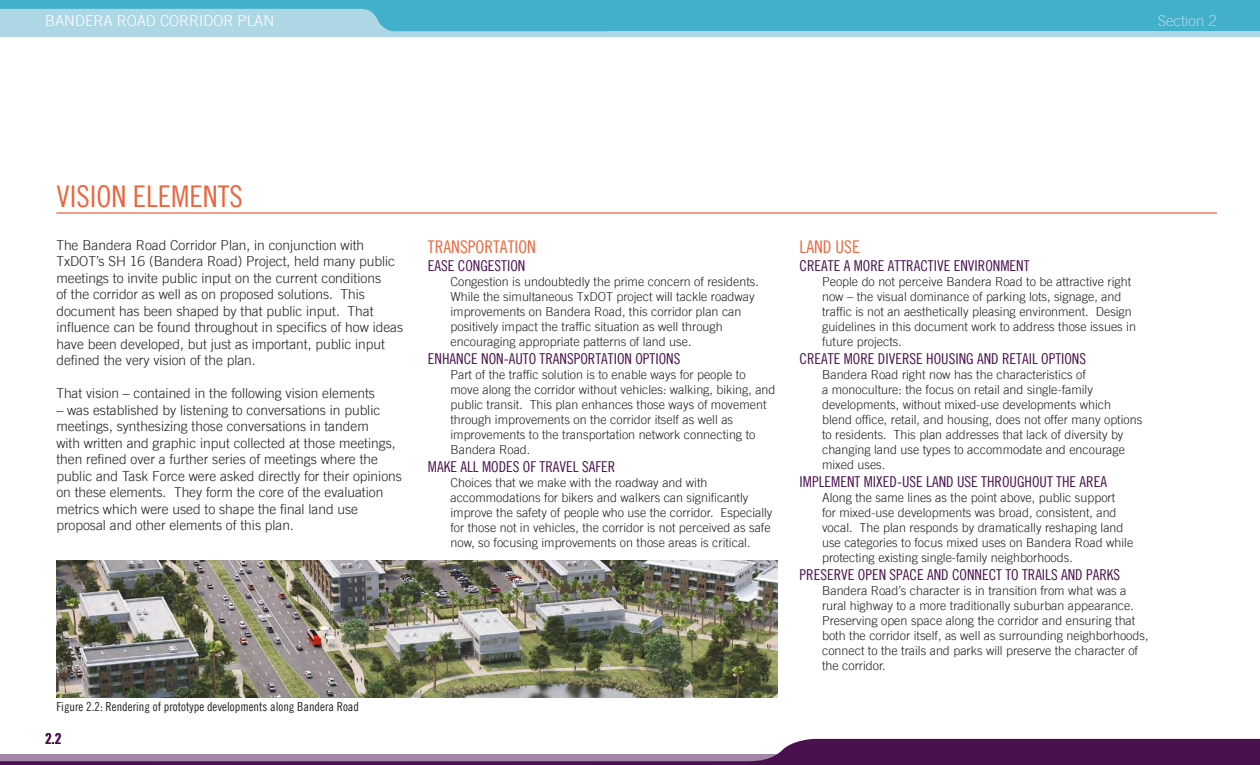
<style>
.page{position:relative;width:1260px;height:765px;background:#fff}
.page>*{position:absolute;margin:0;border:0;box-sizing:border-box;transform-origin:0 0}
.Header_Style_1{font:30px "Trade Gothic Cond Eighteen";color:#eb663e}
.Header_Style_2{font:17.5px "Trade Gothic Cond Eighteen";color:#eb663e}
.Header_Style_3{font:15px "Trade Gothic Cond Eighteen";color:#49114e}
.t1{font:300 15px "Trade Gothic LT";color:#fff}
.t2{font:300 15px "Trade Gothic LT";color:#add7e5}
.t3{font:15px "Trade Gothic Bold Cond Twenty";color:#49114e}
.t4{font:300 13.75px/16.5px "Trade Gothic LT";color:#231f20}
.t5{font:300 12.5px/15px "Trade Gothic LT";color:#231f20}
.Image_Caption{font:12.5px "Trade Gothic Cond Eighteen";color:#231f20}
</style>
<div class="page">
<svg style="left:0;top:739px;width:1260px;height:26px"></svg>
<div style="left:0;top:0;width:1260px;height:37px;background:#add7e5"></div>
<svg style="left:0;top:0;width:608px;height:31px"></svg>
<div style="left:608px;top:0;width:652px;height:31px;background:#43b0cb"></div>
<hr style="left:56px;top:212px;width:1161px;height:2px;background:#eb663e">
<img style="left:56px;top:561px;width:721px;height:137px">
<p class="t1" style="left:45px;top:11px;width:231px">BANDERA ROAD CORRIDOR PLAN</p>
<p class="t2" style="left:1158px;top:11px;width:61px">Section 2</p>
<p class="Header_Style_1" style="left:56px;top:178px;width:188px">VISION ELEMENTS</p>
<p class="t4" style="left:56px;top:237px;width:348px">The Bandera Road Corridor Plan, in conjunction with TxDOT’s SH 16 (Bandera Road) Project, held many public meetings to invite public input on the current conditions<br>of the corridor as well as on proposed solutions. This document has been shaped by that public input. That influence can be found throughout in specifics of how ideas have been developed, but just as important, public input defined the very vision of the plan.</p>
<p class="t4" style="left:56px;top:385px;width:320px">That vision – contained in the following vision elements</p>
<p class="t4" style="left:56px;top:402px;width:347px">– was established by listening to conversations in public meetings, synthesizing those conversations in tandem<br>with written and graphic input collected at those meetings, then refined over a further series of meetings where the public and Task Force were asked directly for their opinions on these elements. They form the core of the evaluation metrics which were used to shape the final land use proposal and other elements of this plan.</p>
<p class="Header_Style_2" style="left:428px;top:236px;width:109px">TRANSPORTATION</p>
<p class="Header_Style_3" style="left:428px;top:256px;width:99px">EASE CONGESTION</p>
<p class="t5" style="left:450px;top:274px;width:310px">Congestion is undoubtedly the prime concern of residents.<br>While the simultaneous TxDOT project will tackle roadway improvements on Bandera Road, this corridor plan can positively impact the traffic situation as well through encouraging appropriate patterns of land use.</p>
<p class="Header_Style_3" style="left:428px;top:349px;width:254px">ENHANCE NON-AUTO TRANSPORTATION OPTIONS</p>
<p class="t5" style="left:450px;top:367px;width:327px">Part of the traffic solution is to enable ways for people to move along the corridor without vehicles: walking, biking, and public transit. This plan enhances those ways of movement through improvements on the corridor itself as well as improvements to the transportation network connecting to Bandera Road.</p>
<p class="Header_Style_3" style="left:428px;top:457px;width:189px">MAKE ALL MODES OF TRAVEL SAFER</p>
<p class="t5" style="left:450px;top:475px;width:324px">Choices that we make with the roadway and with accommodations for bikers and walkers can significantly improve the safety of people who use the corridor. Especially for those not in vehicles, the corridor is not perceived as safe now, so focusing improvements on those areas is critical.</p>
<p class="Image_Caption" style="left:56px;top:699px;width:304px">Figure 2.2: Rendering of prototype developments along Bandera Road</p>
<p class="t3" style="left:45px;top:729px;width:18px">2.2</p>
<p class="Header_Style_2" style="left:800px;top:236px;width:62px">LAND USE</p>
<p class="Header_Style_3" style="left:800px;top:256px;width:231px">CREATE A MORE ATTRACTIVE ENVIRONMENT</p>
<p class="t5" style="left:822px;top:274px;width:315px">People do not perceive Bandera Road to be attractive right now – the visual dominance of parking lots, signage, and traffic is not an aesthetically pleasing environment. Design guidelines in this document work to address those issues in future projects.</p>
<p class="Header_Style_3" style="left:800px;top:349px;width:288px">CREATE MORE DIVERSE HOUSING AND RETAIL OPTIONS</p>
<p class="t5" style="left:822px;top:367px;width:322px">Bandera Road right now has the characteristics of<br>a monoculture: the focus on retail and single-family developments, without mixed-use developments which blend office, retail, and housing, does not offer many options to residents. This plan addresses that lack of diversity by changing land use types to accommodate and encourage mixed uses.</p>
<p class="Header_Style_3" style="left:800px;top:472px;width:309px">IMPLEMENT MIXED-USE LAND USE THROUGHOUT THE AREA</p>
<p class="t5" style="left:822px;top:490px;width:313px">Along the same lines as the point above, public support<br>for mixed-use developments was broad, consistent, and vocal. The plan responds by dramatically reshaping land use categories to focus mixed uses on Bandera Road while protecting existing single-family neighborhoods.</p>
<p class="Header_Style_3" style="left:800px;top:565px;width:322px">PRESERVE OPEN SPACE AND CONNECT TO TRAILS AND PARKS</p>
<p class="t5" style="left:822px;top:583px;width:328px">Bandera Road’s character is in transition from what was a rural highway to a more traditionally suburban appearance.<br>Preserving open space along the corridor and ensuring that both the corridor itself, as well as surrounding neighborhoods, connect to the trails and parks will preserve the character of the corridor.</p>
</div>
